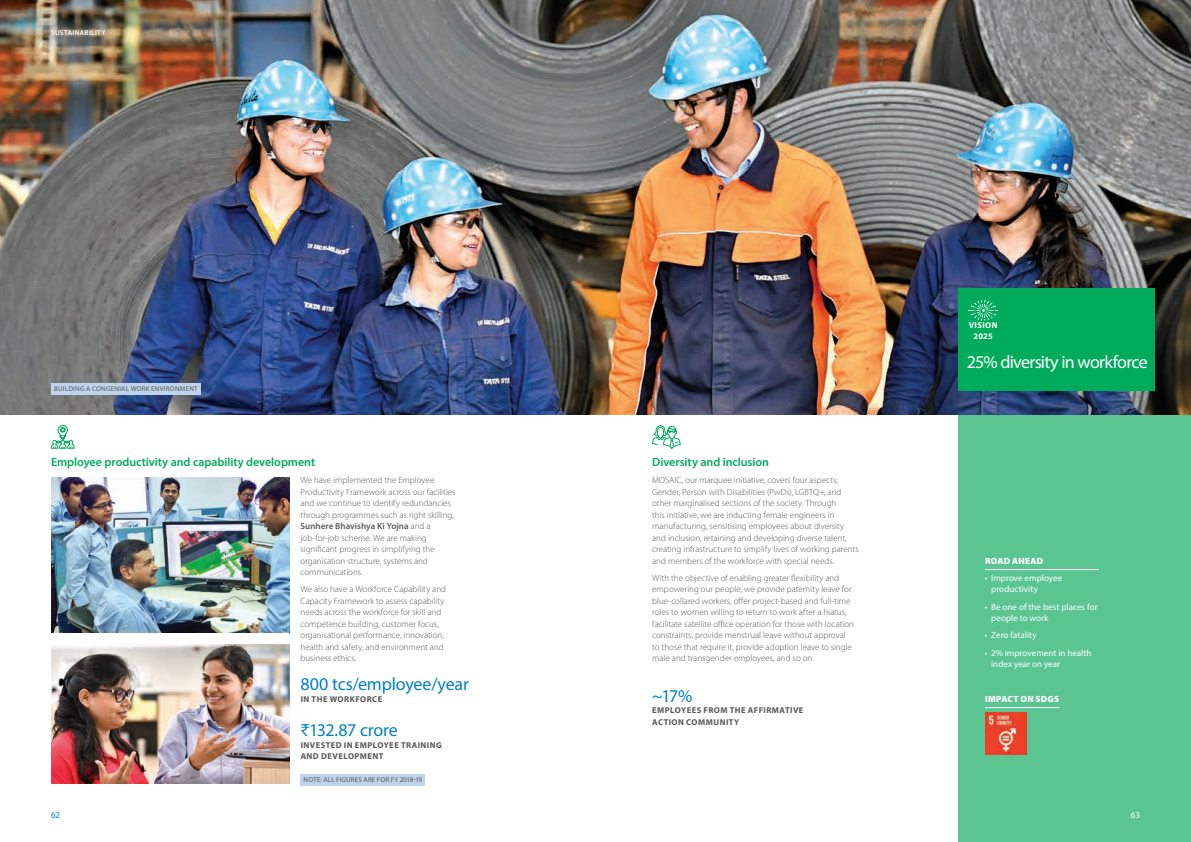
<style>
.page{position:relative;width:1191px;height:842px;background:#fff}
.page>*{position:absolute;margin:0;border:0;box-sizing:border-box;transform-origin:0 0}
.text_callout{font:18px "Myriad Pro";letter-spacing:-.015em;color:#0080c5}
.text_callout_reverse{font:18px "Myriad Pro";letter-spacing:-.04em;color:#fff}
.t1{font:600 12px "Myriad Pro";letter-spacing:-.005em;color:#00ab5b}
.body_copy{font:300 9px/11.5px "Myriad Pro";color:#57585a}
.bulletpoint_body{font:9px/11.5px "Myriad Pro";letter-spacing:.005em;color:#fff}
.body_copy-2{font:900 9px "Myriad Pro";letter-spacing:.03em;color:#fff}
.t2{font:9px "Myriad Pro";color:#0080c5}
.callout_description{font:700 8.5px/11.5px "Myriad Pro";letter-spacing:.05em;color:#57585a}
.callout_description-2{font:700 8.5px/11.5px "Myriad Pro";letter-spacing:.05em;color:#fff;text-align:center}
.t3{font:7px "Myriad Pro";letter-spacing:.03em;color:#57585a}
.t4{font:600 7px "Myriad Pro";letter-spacing:.05em;color:#fff}
.s1{font-weight:600}
</style>
<div class="page">
<div style="left:958px;top:0;width:233px;height:842px;background:#5bc592"></div>
<img style="left:0;top:0;width:1191px;height:414px">
<hr style="left:985px;top:569px;width:113px;height:1px;background:#fff">
<hr style="left:985px;top:707px;width:74px;height:1px;background:#fff">
<img style="left:985px;top:713px;width:41px;height:41px">
<img style="left:51px;top:477px;width:238px;height:156px">
<img style="left:51px;top:644px;width:238px;height:140px">
<svg style="left:652px;top:425px;width:29px;height:24px"></svg>
<div style="left:958px;top:289px;width:197px;height:102px;background:#00ab5b"></div>
<svg style="left:968px;top:300px;width:30px;height:21px"></svg>
<div style="left:51px;top:383px;width:150px;height:11px;background:#c0d3ec"></div>
<div style="left:300px;top:774px;width:125px;height:11px;background:#c0d3ec"></div>
<svg style="left:51px;top:425px;width:24px;height:24px"></svg>
<p class="t4" style="left:51px;top:28px;width:56px">SUSTAINABILITY</p>
<p class="t3" style="left:54px;top:384px;width:145px">BUILDING A CONGENIAL WORK ENVIRONMENT</p>
<p class="t1" style="left:51px;top:454px;width:266px">Employee productivity and capability development</p>
<p class="t1" style="left:652px;top:454px;width:118px">Diversity and inclusion</p>
<p class="body_copy" style="left:300px;top:474px;width:157px">We have implemented the Employee Productivity Framework across our facilities and we continue to identify redundancies through programmes such as right skilling, <span class="s1">Sunhere Bhavishya Ki Yojna</span> and a job-for-job scheme. We are making significant progress in simplifying the organisation structure, systems and communications.</p>
<p class="body_copy" style="left:300px;top:583px;width:147px">We also have a Workforce Capability and Capacity Framework to assess capability needs across the workforce for skill and competence building, customer focus, organisational performance, innovation, health and safety, and environment and business ethics.</p>
<p class="body_copy" style="left:652px;top:474px;width:208px">MOSAIC, our marquee initiative, covers four aspects:<br>Gender, Person with Disabilities (PwDs), LGBTQ+, and other marginalised sections of the society. Through<br>this initiative, we are inducting female engineers in manufacturing, sensitising employees about diversity and inclusion, retaining and developing diverse talent, creating infrastructure to simplify lives of working parents and members of the workforce with special needs.</p>
<p class="body_copy" style="left:652px;top:572px;width:203px">With the objective of enabling greater flexibility and empowering our people, we provide paternity leave for blue-collared workers, offer project-based and full-time roles to women willing to return to work after a hiatus, facilitate satellite office operation for those with location constraints, provide menstrual leave without approval to those that require it, provide adoption leave to single male and transgender employees, and so on.</p>
<p class="text_callout" style="left:300px;top:673px;width:170px">800 tcs/employee/year</p>
<p class="callout_description" style="left:301px;top:693px;width:83px">IN THE WORKFORCE</p>
<p class="text_callout" style="left:300px;top:719px;width:99px">₹132.87 crore</p>
<p class="callout_description" style="left:301px;top:739px;width:143px">INVESTED IN EMPLOYEE TRAINING<br>AND DEVELOPMENT</p>
<p class="t3" style="left:303px;top:775px;width:120px">NOTE: ALL FIGURES ARE FOR FY 2018-19</p>
<p class="text_callout" style="left:652px;top:684px;width:42px">~17%</p>
<p class="callout_description" style="left:652px;top:704px;width:153px">EMPLOYEES FROM THE AFFIRMATIVE<br>ACTION COMMUNITY</p>
<p class="callout_description-2" style="left:968px;top:319px;width:31px">VISION<br>2025</p>
<p class="text_callout_reverse" style="left:966px;top:351px;width:182px">25% diversity in workforce</p>
<p class="body_copy-2" style="left:985px;top:554px;width:60px">ROAD AHEAD</p>
<p class="bulletpoint_body" style="left:991px;top:572px;width:73px;text-indent:-6px">• Improve employee productivity</p>
<p class="bulletpoint_body" style="left:991px;top:601px;width:108px;text-indent:-6px">• Be one of the best places for people to work</p>
<p class="bulletpoint_body" style="left:985px;top:629px;width:53px">• Zero fatality</p>
<p class="bulletpoint_body" style="left:991px;top:647px;width:102px;text-indent:-6px">• 2% improvement in health index year on year</p>
<p class="body_copy-2" style="left:985px;top:692px;width:76px">IMPACT ON SDGS</p>
<p class="t2" style="left:51px;top:809px;width:11px">62</p>
<p class="bulletpoint_body" style="left:1130px;top:809px;width:11px">63</p>
</div>
